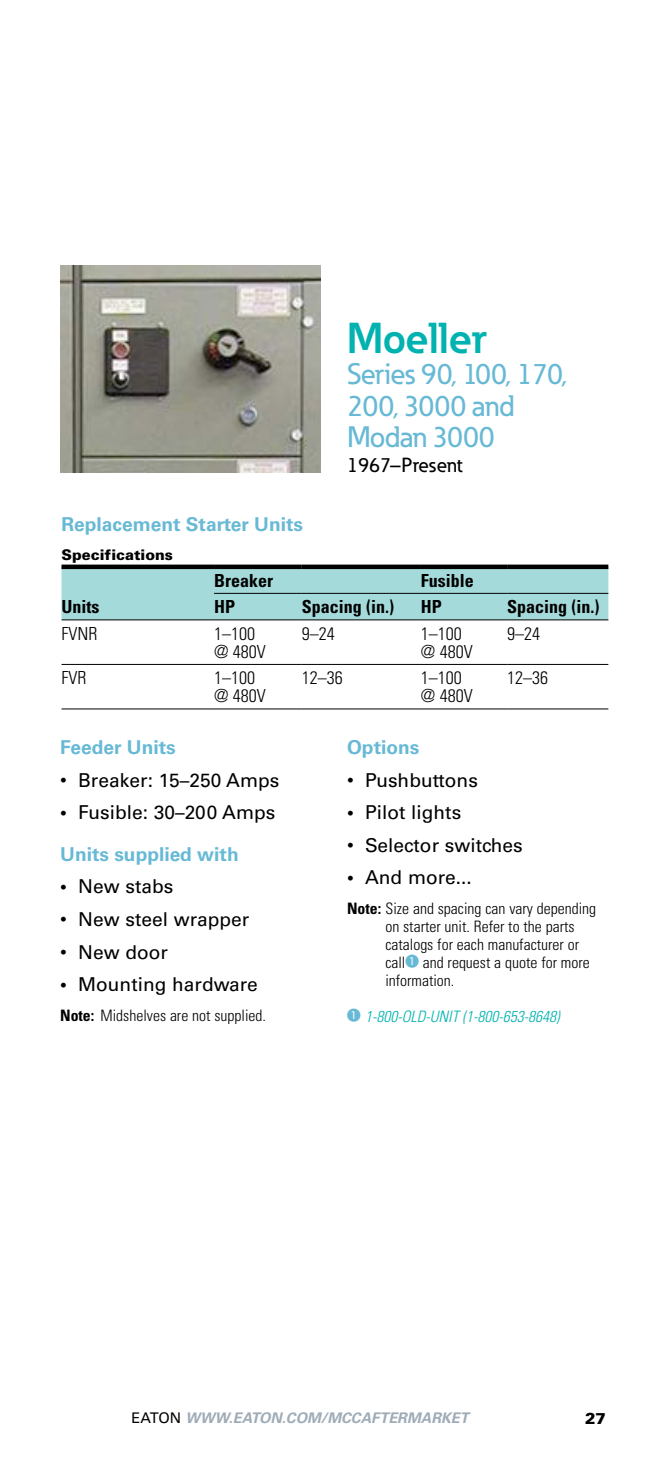
<style>
.page{position:relative;width:648px;height:1458px;background:#fff}
.page>*{position:absolute;margin:0;border:0;box-sizing:border-box;transform-origin:0 0}
.t1{font:700 42.75px "Eaton";color:#00b2b0}
.t2{font:500 29.25px/31.5px "Eaton";letter-spacing:-.02em;color:#67b9d5}
.t3{font:500 20.25px "Eaton";color:#000}
.t4{font:19.12px/41.6px "Univers LT Std";color:#000}
.t5{font:700 19.12px "Univers LT Std";color:#67b9d5}
.t6{font:300 condensed 18px/18px "Univers LT Std";color:#000}
.t7{font:700 condensed 18px "Univers LT Std";color:#000}
.t8{font:300 condensed 15.75px/18px "Univers LT Std";color:#000}
.t9{font:italic 300 condensed 15.75px "Univers LT Std";color:#00b2b0}
.t10{font:900 15.75px "Univers LT Std";color:#000}
.t11{font:italic 700 14.62px "Univers LT Std";color:#9facb7}
.t12{font:900 14.62px "Univers LT Std";color:#000}
.s1{font-weight:300;font-size:13.5px}
.s2{font-weight:700;color:#67b9d5}
.s3{font-weight:700}
.s4{font-family:"European Pi One";font-weight:400;font-stretch:normal;font-size:13.5px;color:#67b9d5}
.s5{font-family:"European Pi One";font-weight:400;font-style:normal;font-stretch:normal;font-size:13.5px;color:#67b9d5}
.s6{font-weight:400;font-style:normal;color:#000}
</style>
<div class="page">
<img style="left:61px;top:266px;width:260px;height:206px">
<div style="left:62px;top:569px;width:546px;height:51px;background:#a5dadb"></div>
<hr style="left:62px;top:565px;width:152px;height:4px;background:#000">
<hr style="left:214px;top:565px;width:88px;height:4px;background:#000">
<hr style="left:302px;top:565px;width:119px;height:4px;background:#000">
<hr style="left:421px;top:565px;width:86px;height:4px;background:#000">
<hr style="left:507px;top:565px;width:101px;height:4px;background:#000">
<hr style="left:214px;top:593px;width:88px;height:1px;background:#000">
<hr style="left:302px;top:593px;width:119px;height:1px;background:#000">
<hr style="left:421px;top:593px;width:86px;height:1px;background:#000">
<hr style="left:507px;top:593px;width:101px;height:1px;background:#000">
<hr style="left:214px;top:620px;width:88px;height:1px;background:#000">
<hr style="left:302px;top:620px;width:119px;height:1px;background:#000">
<hr style="left:421px;top:620px;width:86px;height:1px;background:#000">
<hr style="left:507px;top:620px;width:101px;height:1px;background:#000">
<hr style="left:214px;top:664px;width:88px;height:1px;background:#000">
<hr style="left:302px;top:664px;width:119px;height:1px;background:#000">
<hr style="left:421px;top:664px;width:86px;height:1px;background:#000">
<hr style="left:507px;top:664px;width:101px;height:1px;background:#000">
<hr style="left:62px;top:709px;width:152px;height:1px;background:#000">
<hr style="left:214px;top:709px;width:88px;height:1px;background:#000">
<hr style="left:302px;top:709px;width:119px;height:1px;background:#000">
<hr style="left:421px;top:709px;width:86px;height:1px;background:#000">
<hr style="left:507px;top:709px;width:101px;height:1px;background:#000">
<hr style="left:62px;top:620px;width:152px;height:1px;background:#000">
<hr style="left:62px;top:664px;width:152px;height:1px;background:#000">
<h1 class="t1" style="left:347px;top:311px;width:141px">Moeller</h1>
<h2 class="t2" style="left:347px;top:358px;width:222px">Series 90, 100, 170,<br>200, 3000 and<br>Modan 3000</h2>
<p class="t3" style="left:347px;top:452px;width:117px">1967–Present</p>
<p class="t5" style="left:62px;top:514px;width:243px">Replacement Starter Units</p>
<p class="t12" style="left:62px;top:546px;width:113px">Specifications</p>
<p class="t7" style="left:62px;top:596px;width:39px">Units</p>
<p class="t7" style="left:214px;top:569px;width:60px">Breaker</p>
<p class="t7" style="left:421px;top:569px;width:54px">Fusible</p>
<p class="t7" style="left:214px;top:596px;width:23px">HP</p>
<p class="t7" style="left:302px;top:596px;width:94px">Spacing (in.)</p>
<p class="t7" style="left:421px;top:596px;width:23px">HP</p>
<p class="t7" style="left:507px;top:596px;width:94px">Spacing (in.)</p>
<p class="t6" style="left:62px;top:624px;width:38px">FVNR</p>
<p class="t6" style="left:214px;top:624px;width:53px">1–100 @ 480V</p>
<p class="t6" style="left:302px;top:624px;width:34px">9–24</p>
<p class="t6" style="left:421px;top:624px;width:53px">1–100 @ 480V</p>
<p class="t6" style="left:507px;top:624px;width:34px">9–24</p>
<p class="t6" style="left:62px;top:669px;width:27px">FVR</p>
<p class="t6" style="left:214px;top:669px;width:53px">1–100 @ 480V</p>
<p class="t6" style="left:302px;top:669px;width:42px">12–36</p>
<p class="t6" style="left:421px;top:669px;width:53px">1–100 @ 480V</p>
<p class="t6" style="left:507px;top:669px;width:42px">12–36</p>
<p class="t5" style="left:60px;top:736px;width:117px">Feeder Units</p>
<p class="t4" style="left:60px;top:759px;width:221px"><span class="s1">•</span> Breaker: 15–250 Amps</p>
<p class="t4" style="left:60px;top:792px;width:217px"><span class="s1">•</span> Fusible: 30–200 Amps<br><span class="s2">Units supplied with</span></p>
<p class="t4" style="left:60px;top:866px;width:115px"><span class="s1">•</span> New stabs</p>
<p class="t4" style="left:60px;top:899px;width:191px"><span class="s1">•</span> New steel wrapper</p>
<p class="t4" style="left:60px;top:931px;width:109px"><span class="s1">•</span> New door</p>
<p class="t4" style="left:60px;top:964px;width:199px"><span class="s1">•</span> Mounting hardware</p>
<p class="t8" style="left:60px;top:1006px;width:207px"><span class="s3">Note:</span> Midshelves are not supplied.</p>
<p class="t5" style="left:347px;top:736px;width:74px">Options</p>
<p class="t4" style="left:347px;top:759px;width:132px"><span class="s1">•</span> Pushbuttons</p>
<p class="t4" style="left:347px;top:792px;width:116px"><span class="s1">•</span> Pilot lights</p>
<p class="t4" style="left:347px;top:824px;width:177px"><span class="s1">•</span> Selector switches</p>
<p class="t4" style="left:347px;top:857px;width:126px"><span class="s1">•</span> And more...</p>
<p class="t8" style="left:385px;top:899px;width:212px;text-indent:-38px"><span class="s3">Note:</span> Size and spacing can vary depending on starter unit. Refer to the parts catalogs for each manufacturer or call<span class="s4">A</span> and request a quote for more information.</p>
<p class="t9" style="left:347px;top:1007px;width:214px"><span class="s5">A</span> 1-800-OLD-UNIT (1-800-653-8648)</p>
<p class="t11" style="left:132px;top:1409px;width:339px"><span class="s6">EATON</span> WWW.EATON.COM/MCCAFTERMARKET</p>
<p class="t10" style="left:585px;top:1408px;width:23px">27</p>
</div>
